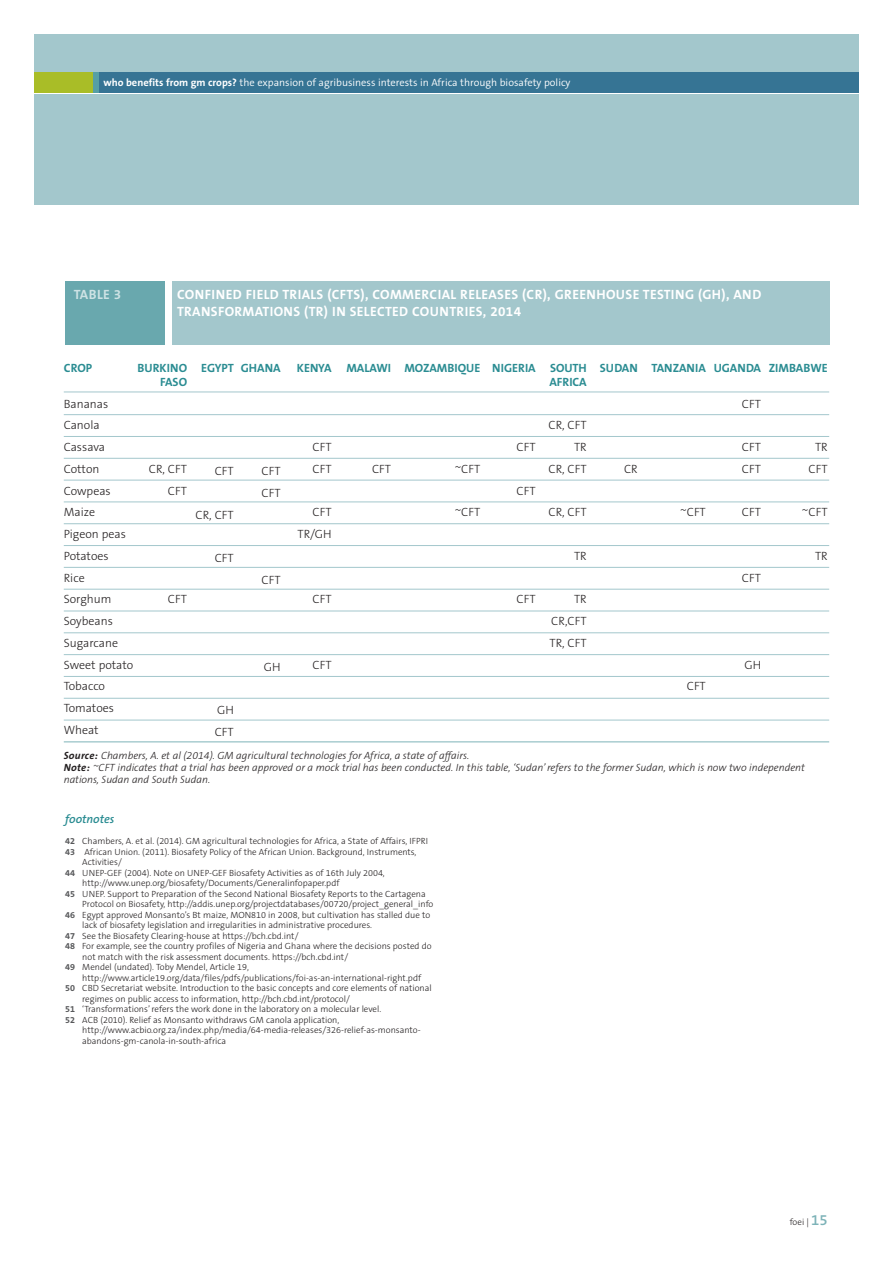
<style>
.page{position:relative;width:893px;height:1263px;background:#fff}
.page>*{position:absolute;margin:0;border:0;box-sizing:border-box;transform-origin:0 0}
.t1{font:700 13.5px/16.5px "The Sans B7";letter-spacing:.025em;color:#fff}
.t2{font:700 13.5px "The Sans B7";letter-spacing:.025em;color:#cde2e4}
.t3{font:300 12px/21.8px "The Sans B3";color:#231f20}
.t4{font:700 12px/13.5px "The Sans B7";color:#2a8c92;text-align:right}
.t5{font:italic 600 12px "The Sans B6";color:#2a8c92}
.t6{font:italic 300 10.5px/12px "The Sans B3";color:#231f20}
.t7{font:300 10.5px "The Sans B4";color:#fff}
.t8{font:300 9px "The Sans B3";color:#231f20}
.s1{font-family:"The Sans B7";font-weight:700}
.s2{font-family:"The Sans B7";font-weight:700;color:#57585a}
.s3{font-family:"The Sans B6";font-weight:600;font-size:15px;color:#7db3b8}
</style>
<div class="page">
<div style="left:34px;top:34px;width:825px;height:170px;background:#a3c7cc"></div>
<div style="left:34px;top:72px;width:825px;height:22px;background:#367494"></div>
<div style="left:34px;top:72px;width:64px;height:22px;background:#a9bd27"></div>
<div style="left:94px;top:72px;width:5px;height:22px;background:#569fa5"></div>
<hr style="left:34px;top:93px;width:825px;height:1px;background:#fff">
<div style="left:65px;top:281px;width:100px;height:63px;background:#69a8ae"></div>
<div style="left:172px;top:281px;width:657px;height:63px;background:#a3c7cc"></div>
<hr style="left:64px;top:392px;width:765px;height:1px;background:#a3c7cc">
<hr style="left:64px;top:414px;width:765px;height:1px;background:#a3c7cc">
<hr style="left:64px;top:436px;width:765px;height:1px;background:#a3c7cc">
<hr style="left:64px;top:458px;width:765px;height:1px;background:#a3c7cc">
<hr style="left:64px;top:480px;width:765px;height:1px;background:#a3c7cc">
<hr style="left:64px;top:502px;width:765px;height:1px;background:#a3c7cc">
<hr style="left:64px;top:523px;width:765px;height:1px;background:#a3c7cc">
<hr style="left:64px;top:545px;width:765px;height:1px;background:#a3c7cc">
<hr style="left:64px;top:567px;width:765px;height:1px;background:#a3c7cc">
<hr style="left:64px;top:589px;width:765px;height:1px;background:#a3c7cc">
<hr style="left:64px;top:611px;width:765px;height:1px;background:#a3c7cc">
<hr style="left:64px;top:632px;width:765px;height:1px;background:#a3c7cc">
<hr style="left:64px;top:654px;width:765px;height:1px;background:#a3c7cc">
<hr style="left:64px;top:676px;width:765px;height:1px;background:#a3c7cc">
<hr style="left:64px;top:698px;width:765px;height:1px;background:#a3c7cc">
<hr style="left:64px;top:720px;width:765px;height:1px;background:#a3c7cc">
<hr style="left:64px;top:742px;width:765px;height:1px;background:#7db3b8">
<p class="t7" style="left:103px;top:77px;width:469px"><span class="s1">who benefits from gm crops?</span> the expansion of agribusiness interests in Africa through biosafety policy</p>
<h1 class="t2" style="left:74px;top:287px;width:49px">TABLE 3</h1>
<h1 class="t1" style="left:177px;top:287px;width:586px">CONFINED FIELD TRIALS (CFTS), COMMERCIAL RELEASES (CR), GREENHOUSE TESTING (GH), AND<br>TRANSFORMATIONS (TR) IN SELECTED COUNTRIES, 2014</h1>
<h2 class="t4" style="left:64px;top:362px;width:30px">CROP</h2>
<h2 class="t3" style="left:64px;top:393px;width:71px">Bananas<br>Canola<br>Cassava<br>Cotton<br>Cowpeas<br>Maize<br>Pigeon peas<br>Potatoes<br>Rice<br>Sorghum<br>Soybeans<br>Sugarcane<br>Sweet potato<br>Tobacco<br>Tomatoes<br>Wheat</h2>
<h2 class="t4" style="left:137px;top:362px;width:51px">BURKINO<br>FASO</h2>
<h2 class="t3" style="left:149px;top:458px;width:40px;text-align:right">CR, CFT<br>CFT</h2>
<h2 class="t3" style="left:168px;top:589px;width:21px">CFT</h2>
<h2 class="t4" style="left:201px;top:362px;width:34px">EGYPT</h2>
<h2 class="t4" style="left:241px;top:362px;width:41px">GHANA</h2>
<h2 class="t3" style="left:215px;top:461px;width:21px">CFT</h2>
<h2 class="t3" style="left:195px;top:504px;width:40px">CR, CFT</h2>
<h2 class="t3" style="left:215px;top:548px;width:21px">CFT</h2>
<h2 class="t3" style="left:261px;top:461px;width:21px">CFT<br>CFT</h2>
<h2 class="t3" style="left:261px;top:569px;width:21px">CFT</h2>
<h2 class="t3" style="left:215px;top:700px;width:21px">GH<br>CFT</h2>
<h2 class="t3" style="left:264px;top:656px;width:18px">GH</h2>
<h2 class="t4" style="left:297px;top:362px;width:36px">KENYA</h2>
<h2 class="t3" style="left:312px;top:437px;width:21px">CFT<br>CFT</h2>
<h2 class="t3" style="left:298px;top:502px;width:36px;text-align:right">CFT<br>TR/GH</h2>
<h2 class="t3" style="left:312px;top:589px;width:21px">CFT</h2>
<h2 class="t4" style="left:346px;top:362px;width:46px">MALAWI</h2>
<h2 class="t3" style="left:372px;top:458px;width:21px">CFT</h2>
<h2 class="t4" style="left:404px;top:362px;width:78px">MOZAMBIQUE</h2>
<h2 class="t4" style="left:492px;top:362px;width:45px">NIGERIA</h2>
<h2 class="t3" style="left:455px;top:458px;width:27px">~CFT</h2>
<h2 class="t3" style="left:455px;top:502px;width:27px">~CFT</h2>
<h2 class="t3" style="left:517px;top:437px;width:21px">CFT</h2>
<h2 class="t3" style="left:517px;top:480px;width:21px">CFT</h2>
<h2 class="t3" style="left:517px;top:589px;width:21px">CFT</h2>
<h2 class="t4" style="left:549px;top:362px;width:39px;text-align:left">SOUTH<br>AFRICA</h2>
<h2 class="t3" style="left:548px;top:415px;width:40px;text-align:right">CR, CFT<br>TR<br>CR, CFT</h2>
<h2 class="t3" style="left:548px;top:502px;width:40px">CR, CFT</h2>
<h2 class="t3" style="left:574px;top:545px;width:14px">TR</h2>
<h2 class="t3" style="left:550px;top:589px;width:39px;text-align:justify;text-indent:25px">TR CR,CFT TR, CFT</h2>
<h2 class="t4" style="left:600px;top:362px;width:39px">SUDAN</h2>
<h2 class="t3" style="left:624px;top:458px;width:15px">CR</h2>
<h2 class="t4" style="left:652px;top:362px;width:56px">TANZANIA</h2>
<h2 class="t3" style="left:680px;top:502px;width:27px">~CFT</h2>
<h2 class="t4" style="left:714px;top:362px;width:49px">UGANDA</h2>
<h2 class="t3" style="left:742px;top:393px;width:21px">CFT</h2>
<h2 class="t3" style="left:742px;top:437px;width:21px">CFT<br>CFT</h2>
<h2 class="t3" style="left:742px;top:502px;width:21px">CFT</h2>
<h2 class="t3" style="left:742px;top:567px;width:21px">CFT</h2>
<h2 class="t4" style="left:769px;top:362px;width:60px">ZIMBABWE</h2>
<h2 class="t3" style="left:808px;top:437px;width:21px;text-align:center">TR<br>CFT</h2>
<h2 class="t3" style="left:802px;top:502px;width:27px">~CFT</h2>
<h2 class="t3" style="left:815px;top:545px;width:14px">TR</h2>
<h2 class="t3" style="left:312px;top:654px;width:21px">CFT</h2>
<h2 class="t3" style="left:744px;top:654px;width:18px">GH</h2>
<h2 class="t3" style="left:687px;top:676px;width:21px">CFT</h2>
<p class="t6" style="left:64px;top:750px;width:743px"><span class="s1">Source:</span> Chambers, A. et al (2014). GM agricultural technologies for Africa, a state of affairs.<br><span class="s1">Note:</span> ~CFT indicates that a trial has been approved or a mock trial has been conducted. In this table, ‘Sudan’ refers to the former Sudan, which is now two independent nations, Sudan and South Sudan.</p>
<h2 class="t5" style="left:65px;top:813px;width:51px">footnotes</h2>
<p class="t8" style="left:65px;top:836px;width:364px"><span class="s2">42</span> Chambers, A. et al. (2014). GM agricultural technologies for Africa, a State of Affairs, IFPRI</p>
<p class="t8" style="left:65px;top:847px;width:353px"><span class="s2">43</span> African Union. (2011). Biosafety Policy of the African Union. Background, Instruments,</p>
<p class="t8" style="left:82px;top:857px;width:41px">Activities/</p>
<p class="t8" style="left:65px;top:868px;width:321px"><span class="s2">44</span> UNEP-GEF (2004). Note on UNEP-GEF Biosafety Activities as of 16th July 2004,</p>
<p class="t8" style="left:82px;top:878px;width:259px">http://www.unep.org/biosafety/Documents/Generalinfopaper.pdf</p>
<p class="t8" style="left:65px;top:889px;width:362px"><span class="s2">45</span> UNEP. Support to Preparation of the Second National Biosafety Reports to the Cartagena</p>
<p class="t8" style="left:82px;top:899px;width:353px">Protocol on Biosafety, http://addis.unep.org/projectdatabases/00720/project_general_info</p>
<p class="t8" style="left:65px;top:910px;width:366px"><span class="s2">46</span> Egypt approved Monsanto’s Bt maize, MON810 in 2008, but cultivation has stalled due to</p>
<p class="t8" style="left:82px;top:920px;width:291px">lack of biosafety legislation and irregularities in administrative procedures.</p>
<p class="t8" style="left:65px;top:931px;width:235px"><span class="s2">47</span> See the Biosafety Clearing-house at https://bch.cbd.int/</p>
<p class="t8" style="left:65px;top:941px;width:368px"><span class="s2">48</span> For example, see the country profiles of Nigeria and Ghana where the decisions posted do</p>
<p class="t8" style="left:82px;top:952px;width:268px">not match with the risk assessment documents. https://bch.cbd.int/</p>
<p class="t8" style="left:65px;top:962px;width:185px"><span class="s2">49</span> Mendel (undated). Toby Mendel, Article 19,</p>
<p class="t8" style="left:82px;top:973px;width:340px">http://www.article19.org/data/files/pdfs/publications/foi-as-an-international-right.pdf</p>
<p class="t8" style="left:65px;top:983px;width:368px"><span class="s2">50</span> CBD Secretariat website. Introduction to the basic concepts and core elements of national</p>
<p class="t8" style="left:82px;top:994px;width:269px">regimes on public access to information, http://bch.cbd.int/protocol/</p>
<p class="t8" style="left:65px;top:1004px;width:317px"><span class="s2">51</span> ‘Transformations’ refers the work done in the laboratory on a molecular level.</p>
<p class="t8" style="left:65px;top:1015px;width:275px"><span class="s2">52</span> ACB (2010). Relief as Monsanto withdraws GM canola application,</p>
<p class="t8" style="left:82px;top:1025px;width:340px">http://www.acbio.org.za/index.php/media/64-media-releases/326-relief-as-monsanto-</p>
<p class="t8" style="left:82px;top:1036px;width:145px">abandons-gm-canola-in-south-africa</p>
<p class="t8" style="left:790px;top:1217px;width:39px">foei | <span class="s3">15</span></p>
</div>
